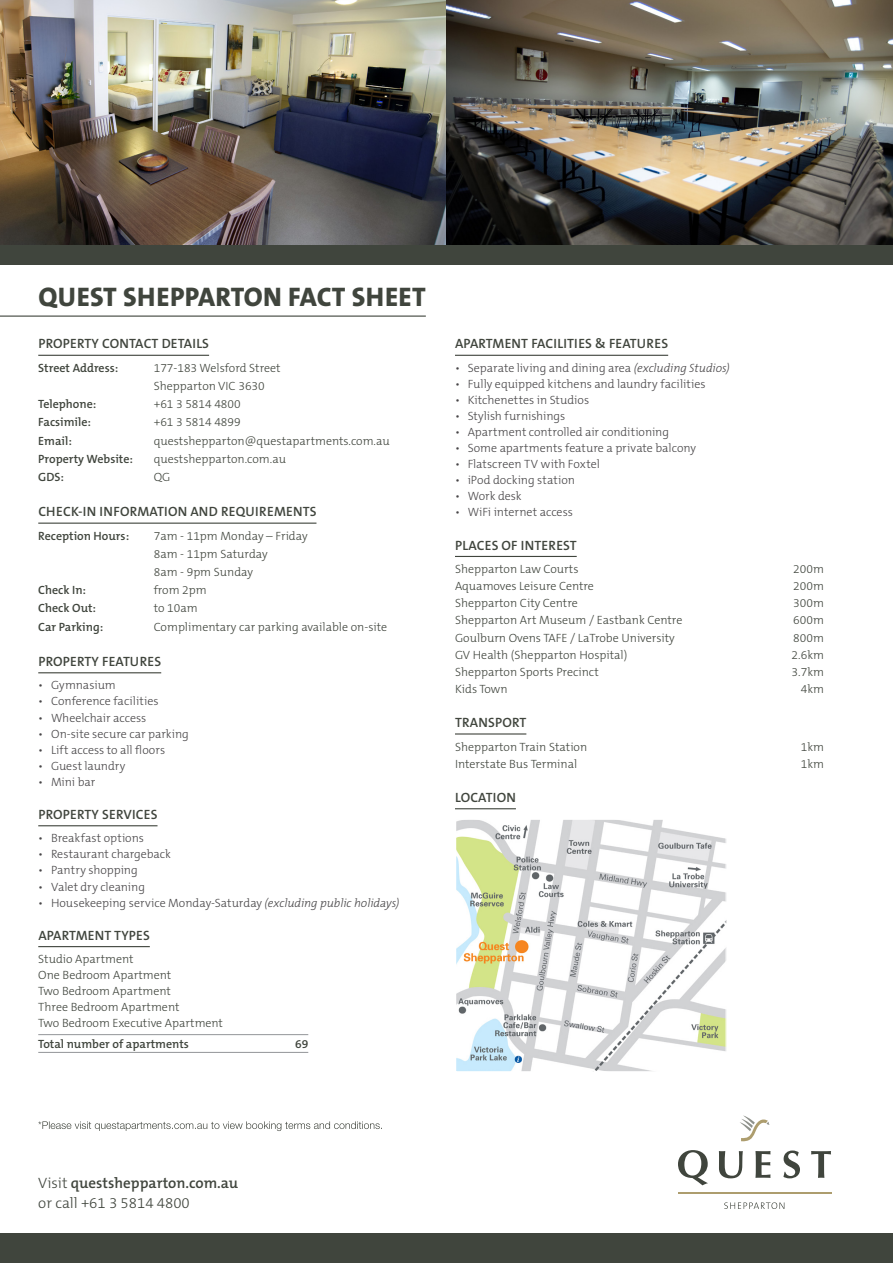
<style>
.page{position:relative;width:893px;height:1263px;background:#fff}
.page>*{position:absolute;margin:0;border:0;box-sizing:border-box;transform-origin:0 0}
.t1{font:800 27px "The Mix B W8";letter-spacing:.015em;color:#40453d}
.t2{font:600 15px "The Mix B W6";color:#40453d}
.t3{font:300 15px "The Mix B W3";color:#40453d}
.t4{font:600 13.5px "The Mix B W6";letter-spacing:.015em;color:#40453d}
.t5{font:300 12px/16px "The Mix B W3";color:#40453d}
.t6{font:300 12px "The Mix B W3";color:#484648}
.t7{font:600 12px "The Mix B W6";color:#40453d}
.s1{font-family:"The Mix Os F"}
.s2{font-family:"The Mix Os F";font-style:italic}
.s3{font-family:"The Mix B W3";font-weight:300}
</style>
<div class="page">
<svg style="left:38px;top:1121px;width:344px;height:10px"></svg>
<img style="left:0;top:0;width:893px;height:245px">
<hr style="left:0;top:316px;width:426px;height:1px;background:#40453d">
<hr style="left:455px;top:355px;width:213px;height:1px;background:#40453d">
<hr style="left:455px;top:556px;width:122px;height:1px;background:#40453d">
<hr style="left:455px;top:733px;width:71px;height:1px;background:#40453d">
<hr style="left:455px;top:808px;width:61px;height:1px;background:#40453d">
<img style="left:457px;top:821px;width:268px;height:249px">
<div style="left:455px;top:819px;width:272px;height:253px;border:1px solid #fff"></div>
<hr style="left:38px;top:355px;width:171px;height:1px;background:#40453d">
<hr style="left:38px;top:523px;width:278px;height:1px;background:#40453d">
<hr style="left:38px;top:672px;width:123px;height:1px;background:#40453d">
<hr style="left:38px;top:825px;width:120px;height:1px;background:#40453d">
<hr style="left:38px;top:946px;width:112px;height:1px;background:#40453d">
<hr style="left:38px;top:1034px;width:270px;height:1px;background:#939598">
<hr style="left:38px;top:1052px;width:270px;height:1px;background:#939598">
<div style="left:0;top:245px;width:893px;height:20px;background:#40453d"></div>
<div style="left:0;top:1233px;width:893px;height:30px;background:#40453d"></div>
<svg style="left:740px;top:1115px;width:29px;height:27px"></svg>
<svg style="left:678px;top:1150px;width:30px;height:35px"></svg>
<svg style="left:719px;top:1151px;width:24px;height:27px"></svg>
<svg style="left:755px;top:1151px;width:15px;height:27px"></svg>
<svg style="left:783px;top:1150px;width:17px;height:28px"></svg>
<svg style="left:811px;top:1151px;width:20px;height:27px"></svg>
<hr style="left:678px;top:1192px;width:153px;height:1px;background:#ad9d6e">
<svg style="left:724px;top:1202px;width:60px;height:7px"></svg>
<h1 class="t1" style="left:38px;top:280px;width:389px">QUEST SHEPPARTON FACT SHEET</h1>
<p class="t4" style="left:38px;top:335px;width:172px">PROPERTY CONTACT DETAILS</p>
<p class="t7" style="left:38px;top:360px;width:82px">Street Address:</p>
<p class="t5" style="left:154px;top:359px;width:128px;line-height:18.1px">177-183 Welsford Street<br>Shepparton VIC 3630</p>
<p class="t7" style="left:38px;top:396px;width:60px">Telephone:</p>
<p class="t5" style="left:154px;top:396px;width:89px">+61 3 5814 4800</p>
<p class="t7" style="left:38px;top:415px;width:54px">Facsimile:</p>
<p class="t5" style="left:154px;top:414px;width:89px">+61 3 5814 4899</p>
<p class="t7" style="left:38px;top:433px;width:35px">Email:</p>
<p class="t5" style="left:154px;top:433px;width:238px">questshepparton@questapartments.com.au</p>
<p class="t7" style="left:38px;top:451px;width:96px">Property Website:</p>
<p class="t5" style="left:154px;top:451px;width:134px">questshepparton.com.au</p>
<p class="t7" style="left:38px;top:469px;width:27px">GDS:</p>
<p class="t5" style="left:154px;top:469px;width:18px">QG</p>
<p class="t4" style="left:38px;top:503px;width:280px">CHECK-IN INFORMATION AND REQUIREMENTS</p>
<p class="t7" style="left:38px;top:528px;width:92px">Reception Hours:</p>
<p class="t5" style="left:154px;top:527px;width:155px;line-height:18.1px">7am - 11pm Monday – Friday<br>8am - 11pm Saturday<br>8am - 9pm Sunday</p>
<p class="t7" style="left:38px;top:582px;width:49px">Check In:</p>
<p class="t5" style="left:154px;top:582px;width:55px">from 2pm</p>
<p class="t7" style="left:38px;top:601px;width:59px">Check Out:</p>
<p class="t5" style="left:154px;top:600px;width:45px">to 10am</p>
<p class="t7" style="left:38px;top:619px;width:66px">Car Parking:</p>
<p class="t5" style="left:154px;top:619px;width:235px">Complimentary car parking available on-site</p>
<p class="t4" style="left:38px;top:653px;width:124px">PROPERTY FEATURES</p>
<p class="t6" style="left:38px;top:678px;width:79px"><span class="s1">•</span> Gymnasium</p>
<p class="t6" style="left:38px;top:694px;width:122px"><span class="s1">•</span> Conference facilities</p>
<p class="t6" style="left:38px;top:710px;width:110px"><span class="s1">•</span> Wheelchair access</p>
<p class="t6" style="left:38px;top:726px;width:152px"><span class="s1">•</span> On-site secure car parking</p>
<p class="t6" style="left:38px;top:742px;width:128px"><span class="s1">•</span> Lift access to all floors</p>
<p class="t6" style="left:38px;top:758px;width:89px"><span class="s1">•</span> Guest laundry</p>
<p class="t6" style="left:38px;top:774px;width:59px"><span class="s1">•</span> Mini bar</p>
<p class="t4" style="left:38px;top:806px;width:121px">PROPERTY SERVICES</p>
<p class="t6" style="left:38px;top:830px;width:107px"><span class="s1">•</span> Breakfast options</p>
<p class="t6" style="left:38px;top:847px;width:134px"><span class="s1">•</span> Restaurant chargeback</p>
<p class="t6" style="left:38px;top:863px;width:101px"><span class="s1">•</span> Pantry shopping</p>
<p class="t6" style="left:38px;top:879px;width:108px"><span class="s1">•</span> Valet dry cleaning</p>
<p class="t6" style="left:38px;top:895px;width:363px"><span class="s1">•</span> Housekeeping service Monday-Saturday <span class="s2">(excluding public holidays)</span></p>
<p class="t4" style="left:38px;top:926px;width:113px">APARTMENT TYPES</p>
<p class="t5" style="left:38px;top:951px;width:186px">Studio Apartment<br>One Bedroom Apartment<br>Two Bedroom Apartment<br>Three Bedroom Apartment<br>Two Bedroom Executive Apartment</p>
<p class="t7" style="left:38px;top:1036px;width:152px">Total number of apartments</p>
<p class="t7" style="left:295px;top:1036px;width:15px">69</p>
<p class="t4" style="left:455px;top:335px;width:215px">APARTMENT FACILITIES &amp; FEATURES</p>
<p class="t6" style="left:455px;top:360px;width:276px"><span class="s1">•</span> Separate living and dining area <span class="s2">(excluding Studios)</span></p>
<p class="t6" style="left:455px;top:376px;width:252px"><span class="s1">•</span> Fully equipped kitchens and laundry facilities</p>
<p class="t6" style="left:455px;top:392px;width:136px"><span class="s1">•</span> Kitchenettes in Studios</p>
<p class="t6" style="left:455px;top:408px;width:112px"><span class="s1">•</span> Stylish furnishings</p>
<p class="t6" style="left:455px;top:424px;width:216px"><span class="s1">•</span> Apartment controlled air conditioning</p>
<p class="t6" style="left:455px;top:440px;width:243px"><span class="s1">•</span> Some apartments feature a private balcony</p>
<p class="t6" style="left:455px;top:456px;width:146px"><span class="s1">•</span> Flatscreen TV with Foxtel</p>
<p class="t6" style="left:455px;top:473px;width:121px"><span class="s1">•</span> iPod docking station</p>
<p class="t6" style="left:455px;top:489px;width:68px"><span class="s1">•</span> Work desk</p>
<p class="t6" style="left:455px;top:505px;width:119px"><span class="s1">•</span> WiFi internet access</p>
<p class="t4" style="left:455px;top:536px;width:123px">PLACES OF INTEREST</p>
<p class="t5" style="left:455px;top:561px;width:125px">Shepparton Law Courts</p>
<p class="t5" style="left:793px;top:561px;width:32px">200m</p>
<p class="t5" style="left:455px;top:578px;width:140px">Aquamoves Leisure Centre</p>
<p class="t5" style="left:793px;top:578px;width:32px">200m</p>
<p class="t5" style="left:455px;top:595px;width:124px">Shepparton City Centre</p>
<p class="t5" style="left:793px;top:595px;width:32px">300m</p>
<p class="t5" style="left:455px;top:612px;width:229px">Shepparton Art Museum / Eastbank Centre</p>
<p class="t5" style="left:793px;top:612px;width:32px">600m</p>
<p class="t5" style="left:455px;top:629px;width:221px">Goulburn Ovens TAFE / LaTrobe University</p>
<p class="t5" style="left:793px;top:629px;width:32px">800m</p>
<p class="t5" style="left:455px;top:647px;width:174px">GV Health (Shepparton Hospital)</p>
<p class="t5" style="left:792px;top:647px;width:34px">2.6km</p>
<p class="t5" style="left:455px;top:664px;width:145px">Shepparton Sports Precinct</p>
<p class="t5" style="left:792px;top:664px;width:34px">3.7km</p>
<p class="t5" style="left:455px;top:681px;width:54px">Kids Town</p>
<p class="t5" style="left:801px;top:681px;width:25px">4km</p>
<p class="t4" style="left:455px;top:714px;width:73px">TRANSPORT</p>
<p class="t5" style="left:455px;top:738px;width:134px">Shepparton Train Station</p>
<p class="t5" style="left:801px;top:738px;width:25px">1km</p>
<p class="t5" style="left:455px;top:756px;width:124px">Interstate Bus Terminal</p>
<p class="t5" style="left:801px;top:756px;width:25px">1km</p>
<p class="t4" style="left:455px;top:789px;width:62px">LOCATION</p>
<p class="t2" style="left:38px;top:1173px;width:201px"><span class="s3">Visit</span> questshepparton.com.au</p>
<p class="t3" style="left:38px;top:1193px;width:153px">or call +61 3 5814 4800</p>
</div>
